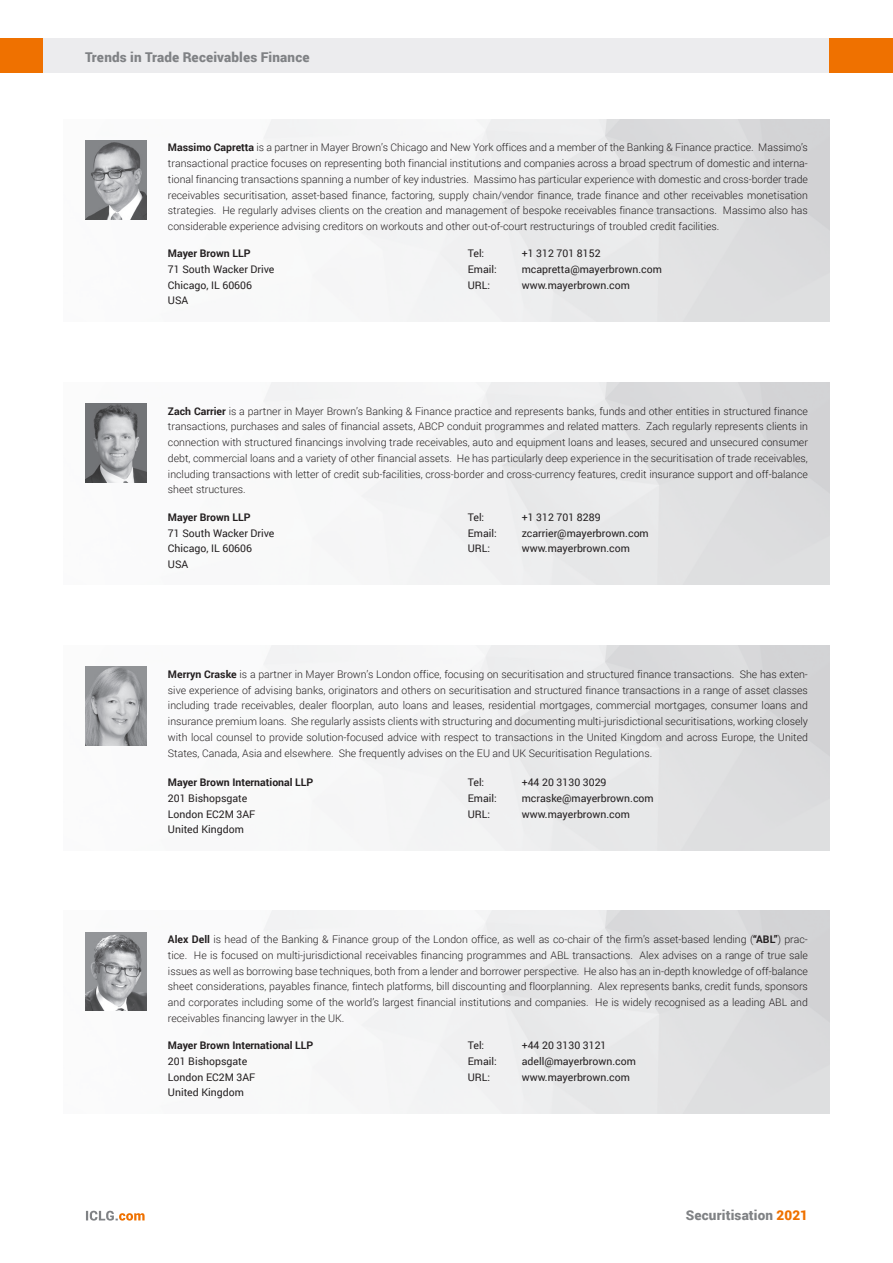
<style>
.page{position:relative;width:893px;height:1263px;background:#fff}
.page>*{position:absolute;margin:0;border:0;box-sizing:border-box;transform-origin:0 0}
.t1{font:900 13.5px "Roboto";letter-spacing:.01em;color:#808285}
.t2{font:300 10.5px/15.8px "Roboto";color:#231f20;text-align:justify}
.t3{font:10.5px/15.8px "Roboto";color:#231f20}
.t4{font:700 10.5px "Roboto";color:#231f20}
.s1{font-weight:700}
.s2{color:#ef7100}
</style>
<div class="page">
<div style="left:43px;top:38px;width:786px;height:34px;background:#ececee"></div>
<div style="left:0;top:38px;width:43px;height:34px;background:#ef7100"></div>
<div style="left:829px;top:38px;width:64px;height:34px;background:#ef7100"></div>
<svg style="left:86px;top:1211px;width:59px;height:9px"></svg>
<img style="left:85px;top:645px;width:744px;height:205px">
<img style="left:85px;top:382px;width:744px;height:203px">
<img style="left:85px;top:404px;width:61px;height:78px">
<img style="left:85px;top:119px;width:744px;height:202px">
<img style="left:85px;top:140px;width:61px;height:79px">
<img style="left:146px;top:911px;width:683px;height:202px">
<img style="left:85px;top:932px;width:61px;height:79px">
<img style="left:85px;top:667px;width:61px;height:78px">
<p class="t1" style="left:85px;top:48px;width:226px">Trends in Trade Receivables Finance</p>
<p class="t2" style="left:168px;top:139px;width:641px"><span class="s1">Massimo Capretta</span> is a partner in Mayer Brown’s Chicago and New York offices and a member of the Banking &amp; Finance practice. Massimo’s transactional practice focuses on representing both financial institutions and companies across a broad spectrum of domestic and interna&shy;tional financing transactions spanning a number of key industries. Massimo has particular experience with domestic and cross-border trade receivables securitisation, asset-based finance, factoring, supply chain/vendor finance, trade finance and other receivables monetisation strategies. He regularly advises clients on the creation and management of bespoke receivables finance transactions. Massimo also has considerable experience advising creditors on workouts and other out-of-court restructurings of troubled credit facilities.</p>
<p class="t4" style="left:168px;top:246px;width:84px">Mayer Brown LLP</p>
<p class="t3" style="left:168px;top:261px;width:108px">71 South Wacker Drive<br>Chicago, IL 60606<br>USA</p>
<p class="t3" style="left:468px;top:245px;width:18px">Tel:</p>
<p class="t3" style="left:522px;top:245px;width:80px">+1 312 701 8152</p>
<p class="t3" style="left:468px;top:261px;width:31px">Email:</p>
<p class="t3" style="left:522px;top:261px;width:142px">mcapretta@mayerbrown.com</p>
<p class="t3" style="left:468px;top:277px;width:24px">URL:</p>
<p class="t3" style="left:522px;top:277px;width:110px">www.mayerbrown.com</p>
<p class="t2" style="left:168px;top:403px;width:641px"><span class="s1">Zach Carrier</span> is a partner in Mayer Brown’s Banking &amp; Finance practice and represents banks, funds and other entities in structured finance transactions, purchases and sales of financial assets, ABCP conduit programmes and related matters. Zach regularly represents clients in connection with structured financings involving trade receivables, auto and equipment loans and leases, secured and unsecured consumer debt, commercial loans and a variety of other financial assets. He has particularly deep experience in the securitisation of trade receivables, including transactions with letter of credit sub-facilities, cross-border and cross-currency features, credit insurance support and off-balance sheet structures.</p>
<p class="t4" style="left:168px;top:510px;width:84px">Mayer Brown LLP</p>
<p class="t3" style="left:168px;top:525px;width:108px">71 South Wacker Drive<br>Chicago, IL 60606<br>USA</p>
<p class="t3" style="left:468px;top:509px;width:18px">Tel:</p>
<p class="t3" style="left:522px;top:509px;width:80px">+1 312 701 8289</p>
<p class="t3" style="left:468px;top:525px;width:31px">Email:</p>
<p class="t3" style="left:522px;top:525px;width:129px">zcarrier@mayerbrown.com</p>
<p class="t3" style="left:468px;top:540px;width:24px">URL:</p>
<p class="t3" style="left:522px;top:540px;width:110px">www.mayerbrown.com</p>
<p class="t2" style="left:168px;top:666px;width:641px"><span class="s1">Merryn Craske</span> is a partner in Mayer Brown’s London office, focusing on securitisation and structured finance transactions. She has exten&shy;sive experience of advising banks, originators and others on securitisation and structured finance transactions in a range of asset classes including trade receivables, dealer floorplan, auto loans and leases, residential mortgages, commercial mortgages, consumer loans and insurance premium loans. She regularly assists clients with structuring and documenting multi-jurisdictional securitisations, working closely with local counsel to provide solution-focused advice with respect to transactions in the United Kingdom and across Europe, the United States, Canada, Asia and elsewhere. She frequently advises on the EU and UK Securitisation Regulations.</p>
<p class="t4" style="left:168px;top:775px;width:147px">Mayer Brown International LLP</p>
<p class="t3" style="left:168px;top:790px;width:89px">201 Bishopsgate<br>London EC2M 3AF<br>United Kingdom</p>
<p class="t3" style="left:468px;top:774px;width:18px">Tel:</p>
<p class="t3" style="left:522px;top:774px;width:86px">+44 20 3130 3029</p>
<p class="t3" style="left:468px;top:790px;width:31px">Email:</p>
<p class="t3" style="left:522px;top:790px;width:133px">mcraske@mayerbrown.com</p>
<p class="t3" style="left:468px;top:806px;width:24px">URL:</p>
<p class="t3" style="left:522px;top:806px;width:110px">www.mayerbrown.com</p>
<p class="t2" style="left:168px;top:931px;width:641px"><span class="s1">Alex Dell</span> is head of the Banking &amp; Finance group of the London office, as well as co-chair of the firm’s asset-based lending (<span class="s1">“ABL”</span>) prac&shy;tice. He is focused on multi-jurisdictional receivables financing programmes and ABL transactions. Alex advises on a range of true sale issues as well as borrowing base techniques, both from a lender and borrower perspective. He also has an in-depth knowledge of off-balance sheet considerations, payables finance, fintech platforms, bill discounting and floorplanning. Alex represents banks, credit funds, sponsors and corporates including some of the world’s largest financial institutions and companies. He is widely recognised as a leading ABL and receivables financing lawyer in the UK.</p>
<p class="t4" style="left:168px;top:1038px;width:147px">Mayer Brown International LLP</p>
<p class="t3" style="left:168px;top:1053px;width:89px">201 Bishopsgate<br>London EC2M 3AF<br>United Kingdom</p>
<p class="t3" style="left:468px;top:1037px;width:18px">Tel:</p>
<p class="t3" style="left:522px;top:1037px;width:86px">+44 20 3130 3121</p>
<p class="t3" style="left:468px;top:1053px;width:31px">Email:</p>
<p class="t3" style="left:522px;top:1053px;width:116px">adell@mayerbrown.com</p>
<p class="t3" style="left:468px;top:1068px;width:24px">URL:</p>
<p class="t3" style="left:522px;top:1068px;width:110px">www.mayerbrown.com</p>
<p class="t1" style="left:686px;top:1206px;width:124px">Securitisation <span class="s2">2021</span></p>
</div>
